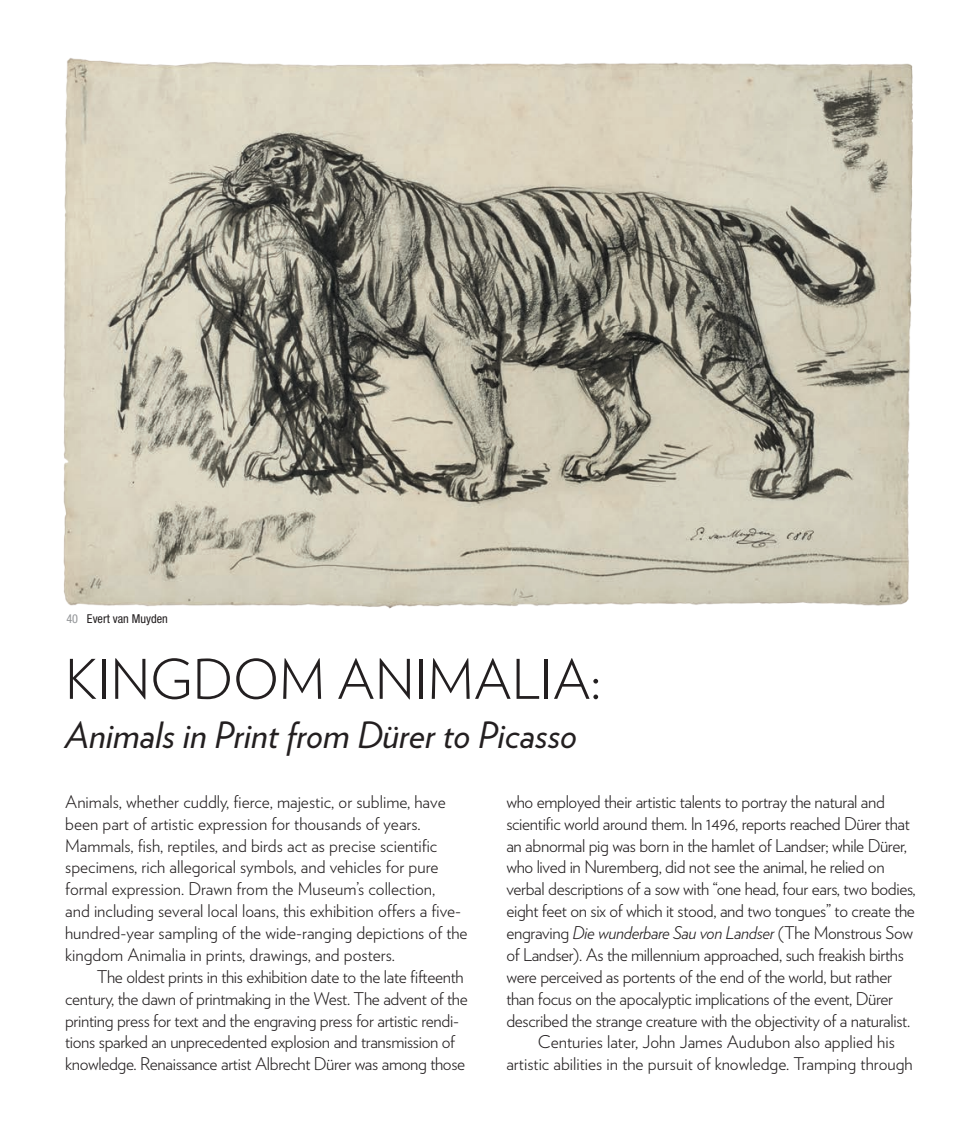
<style>
.page{position:relative;width:977px;height:1134px;background:#fff}
.page>*{position:absolute;margin:0;border:0;box-sizing:border-box;transform-origin:0 0}
.t1{font:300 54.6px "Verlag";color:#231f20}
.t2{font:italic 36.23px "Verlag";color:#231f20}
.t3{font:300 17.5px/21.9px "Verlag";letter-spacing:-.02em;color:#231f20}
.t4{font:300 17.5px/21.9px "Verlag";color:#231f20}
.t5{font:italic 300 17.5px "Verlag";letter-spacing:-.02em;color:#231f20}
.t6{font:condensed 12.25px "Helvetica Neue";color:#231f20}
.s1{color:#939598}
.s2{font-style:normal}
</style>
<div class="page">
<img style="left:63px;top:58px;width:850px;height:551px">
<p class="t6" style="left:66px;top:612px;width:103px"><span class="s1">40</span> Evert van Muyden</p>
<h1 class="t1" style="left:65px;top:646px;width:537px">Kingdom Animalia:</h1>
<h2 class="t2" style="left:65px;top:714px;width:513px">Animals in Print from Dürer to Picasso</h2>
<p class="t4" style="left:65px;top:791px;width:404px">Animals, whether cuddly, fierce, majestic, or sublime, have been part of artistic expression for thousands of years.<br>Mammals, fish, reptiles, and birds act as precise scientific specimens, rich allegorical symbols, and vehicles for pure formal expression. Drawn from the Museum’s collection,<br>and including several local loans, this exhibition offers a five&shy;hundred-year sampling of the wide-ranging depictions of the kingdom Animalia in prints, drawings, and posters.</p>
<p class="t3" style="left:65px;top:966px;width:404px;text-indent:32px">The oldest prints in this exhibition date to the late fifteenth century, the dawn of printmaking in the West. The advent of the printing press for text and the engraving press for artistic rendi&shy;tions sparked an unprecedented explosion and transmission of knowledge. Renaissance artist Albrecht Dürer was among those</p>
<p class="t3" style="left:506px;top:791px;width:380px">who employed their artistic talents to portray the natural and</p>
<p class="t3" style="left:506px;top:812px;width:405px">scientific world around them. I n 1496, reports reached Dürer that</p>
<p class="t3" style="left:506px;top:834px;width:402px">an abnormal pig was born in the hamlet of Landser; while Dürer,</p>
<p class="t3" style="left:506px;top:856px;width:380px">who lived in N uremberg, did not see the animal, he relied on</p>
<p class="t3" style="left:506px;top:878px;width:411px">verbal descriptions of a sow with “one head, four ears, two bodies,</p>
<p class="t3" style="left:506px;top:900px;width:410px">eight feet on six of which it stood, and two tongues” to create the</p>
<p class="t5" style="left:506px;top:919px;width:408px"><span class="s2">engraving</span> Die wunderbare Sau von Landser <span class="s2">(The Monstrous Sow</span></p>
<p class="t3" style="left:506px;top:944px;width:399px">of Landser). As the millennium approached, such freakish births</p>
<p class="t3" style="left:506px;top:966px;width:387px">were perceived as portents of the end of the world, but rather</p>
<p class="t3" style="left:506px;top:987px;width:388px">than focus on the apocalyptic implications of the event, Dürer</p>
<p class="t3" style="left:506px;top:1009px;width:405px">described the strange creature with the objectivity of a naturalist.</p>
<p class="t4" style="left:538px;top:1031px;width:358px">Centuries later, John James Audubon also applied his</p>
<p class="t4" style="left:506px;top:1053px;width:408px">artistic abilities in the pursuit of knowledge. Tramping through</p>
</div>
